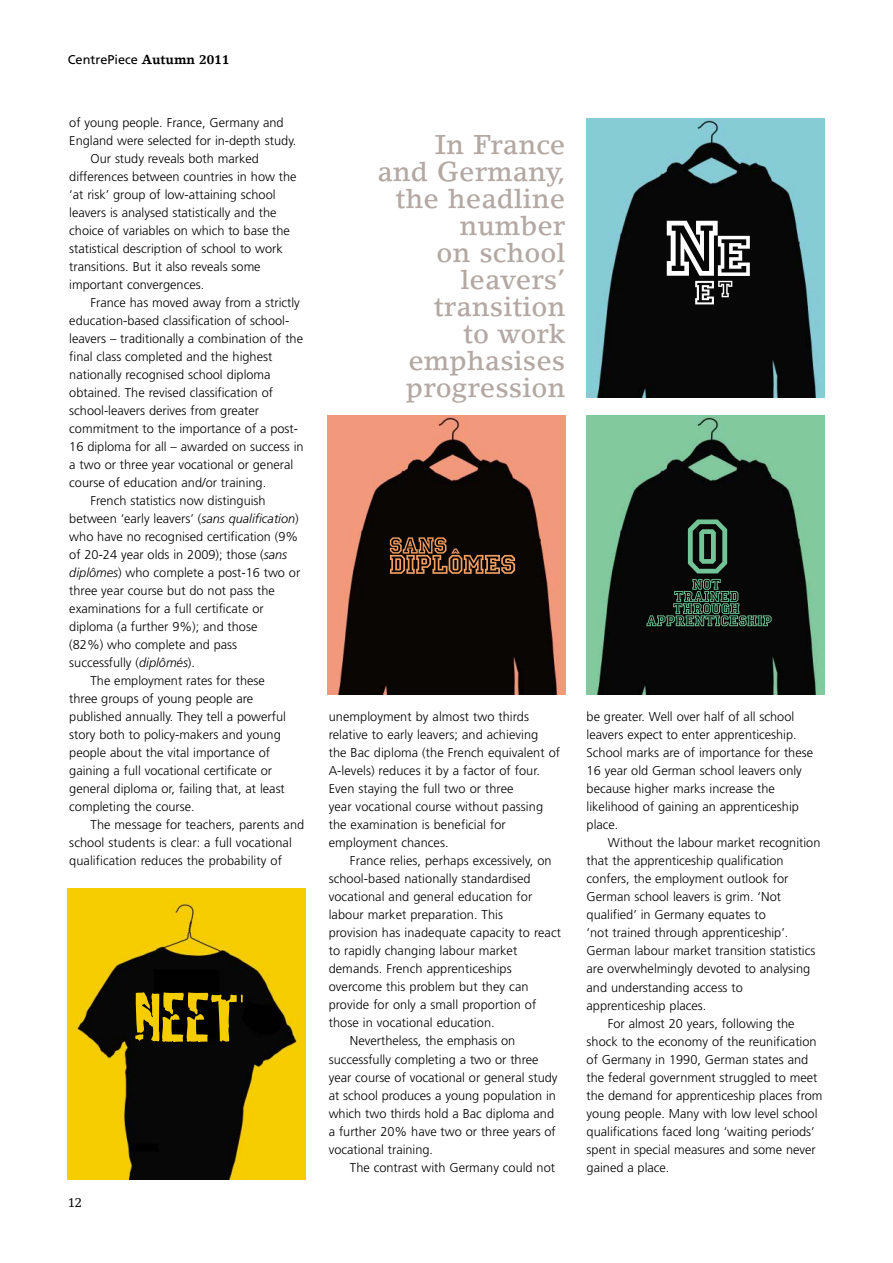
<style>
.page{position:relative;width:893px;height:1263px;background:#fff}
.page>*{position:absolute;margin:0;border:0;box-sizing:border-box;transform-origin:0 0}
.t1{font:500 27px/27px "Lino Letter";color:#b3a8a3;text-align:right}
.t2{font:300 12.75px/18px "Frutiger";color:#000}
.t3{font:12.75px "Frutiger";color:#000}
.t4{font:12.75px "Lino Letter";color:#000}
.s1{font-family:"Lino Letter";font-weight:700}
.s2{font-style:italic}
</style>
<div class="page">
<img style="left:68px;top:888px;width:238px;height:291px">
<img style="left:135px;top:992px;width:73px;height:50px">
<img style="left:587px;top:118px;width:238px;height:279px">
<img style="left:718px;top:236px;width:32px;height:40px">
<img style="left:667px;top:221px;width:51px;height:55px">
<img style="left:695px;top:281px;width:19px;height:23px">
<img style="left:718px;top:281px;width:14px;height:16px">
<img style="left:587px;top:415px;width:238px;height:279px">
<img style="left:692px;top:579px;width:29px;height:11px">
<img style="left:673px;top:591px;width:66px;height:23px">
<img style="left:646px;top:615px;width:92px;height:11px">
<img style="left:688px;top:519px;width:39px;height:54px">
<img style="left:327px;top:415px;width:238px;height:279px">
<img style="left:390px;top:537px;width:93px;height:37px">
<p class="t3" style="left:68px;top:55px;width:163px">CentrePiece <span class="s1">Autumn 2011</span></p>
<p class="t2" style="left:69px;top:115px;width:216px">of young people. France, Germany and</p>
<p class="t2" style="left:69px;top:133px;width:229px">England were selected for in-depth study.</p>
<p class="t2" style="left:91px;top:151px;width:170px">Our study reveals both marked</p>
<p class="t2" style="left:69px;top:169px;width:229px">differences between countries in how the</p>
<p class="t2" style="left:69px;top:187px;width:208px">‘at risk’ group of low-attaining school</p>
<p class="t2" style="left:69px;top:205px;width:209px">leavers is analysed statistically and the</p>
<p class="t2" style="left:69px;top:223px;width:222px">choice of variables on which to base the</p>
<p class="t2" style="left:69px;top:241px;width:215px">statistical description of school to work</p>
<p class="t2" style="left:69px;top:259px;width:193px">transitions. But it also reveals some</p>
<p class="t2" style="left:69px;top:277px;width:136px">important convergences.</p>
<p class="t2" style="left:91px;top:295px;width:211px">France has moved away from a strictly</p>
<p class="t2" style="left:69px;top:313px;width:221px">education-based classification of school-</p>
<p class="t2" style="left:69px;top:331px;width:235px">leavers – traditionally a combination of the</p>
<p class="t2" style="left:69px;top:349px;width:204px">final class completed and the highest</p>
<p class="t2" style="left:69px;top:367px;width:203px">nationally recognised school diploma</p>
<p class="t2" style="left:69px;top:385px;width:205px">obtained. The revised classification of</p>
<p class="t2" style="left:69px;top:403px;width:191px">school-leavers derives from greater</p>
<p class="t2" style="left:69px;top:421px;width:230px">commitment to the importance of a post-</p>
<p class="t2" style="left:69px;top:439px;width:236px">16 diploma for all – awarded on success in</p>
<p class="t2" style="left:69px;top:457px;width:225px">a two or three year vocational or general</p>
<p class="t2" style="left:69px;top:475px;width:198px">course of education and/or training.</p>
<p class="t2" style="left:91px;top:493px;width:177px">French statistics now distinguish</p>
<p class="t2" style="left:69px;top:511px;width:231px">between ‘early leavers’ (<span class="s2">sans qualification</span>)</p>
<p class="t2" style="left:69px;top:529px;width:230px">who have no recognised certification (9%</p>
<p class="t2" style="left:69px;top:547px;width:219px">of 20-24 year olds in 2009); those (<span class="s2">sans</span></p>
<p class="t2" style="left:69px;top:565px;width:232px"><span class="s2">diplômes</span>) who complete a post-16 two or</p>
<p class="t2" style="left:69px;top:583px;width:207px">three year course but do not pass the</p>
<p class="t2" style="left:69px;top:601px;width:196px">examinations for a full certificate or</p>
<p class="t2" style="left:69px;top:619px;width:190px">diploma (a further 9%); and those</p>
<p class="t2" style="left:69px;top:637px;width:169px">(82%) who complete and pass</p>
<p class="t2" style="left:69px;top:655px;width:127px">successfully (<span class="s2">diplômés</span>).</p>
<p class="t2" style="left:91px;top:673px;width:176px">The employment rates for these</p>
<p class="t2" style="left:69px;top:691px;width:185px">three groups of young people are</p>
<p class="t2" style="left:69px;top:709px;width:218px">published annually. They tell a powerful</p>
<p class="t2" style="left:69px;top:727px;width:213px">story both to policy-makers and young</p>
<p class="t2" style="left:69px;top:745px;width:202px">people about the vital importance of</p>
<p class="t2" style="left:69px;top:763px;width:204px">gaining a full vocational certificate or</p>
<p class="t2" style="left:69px;top:781px;width:217px">general diploma or, failing that, at least</p>
<p class="t2" style="left:69px;top:799px;width:127px">completing the course.</p>
<p class="t2" style="left:91px;top:817px;width:215px">The message for teachers, parents and</p>
<p class="t2" style="left:69px;top:835px;width:224px">school students is clear: a full vocational</p>
<p class="t2" style="left:69px;top:853px;width:214px">qualification reduces the probability of</p>
<p class="t4" style="left:68px;top:1198px;width:16px">12</p>
<h1 class="t1" style="left:377px;top:134px;width:189px">In France<br>and Germany, the headline number<br>on school leavers’ transition<br>to work emphasises progression</h1>
<p class="t2" style="left:329px;top:709px;width:233px">unemployment by almost two thirds relative to early leavers; and achieving<br>the Bac diploma (the French equivalent of A-levels) reduces it by a factor of four.<br>Even staying the full two or three<br>year vocational course without passing the examination is beneficial for employment chances.</p>
<p class="t2" style="left:350px;top:853px;width:203px">France relies, perhaps excessively, on</p>
<p class="t2" style="left:329px;top:871px;width:203px">school-based nationally standardised</p>
<p class="t2" style="left:329px;top:889px;width:205px">vocational and general education for</p>
<p class="t2" style="left:329px;top:907px;width:176px">labour market preparation. This</p>
<p class="t2" style="left:329px;top:925px;width:234px">provision has inadequate capacity to react</p>
<p class="t2" style="left:329px;top:943px;width:190px">to rapidly changing labour market</p>
<p class="t2" style="left:329px;top:961px;width:184px">demands. French apprenticeships</p>
<p class="t2" style="left:329px;top:979px;width:201px">overcome this problem but they can</p>
<p class="t2" style="left:329px;top:997px;width:209px">provide for only a small proportion of</p>
<p class="t2" style="left:329px;top:1015px;width:168px">those in vocational education.</p>
<p class="t2" style="left:350px;top:1033px;width:167px">Nevertheless, the emphasis on</p>
<p class="t2" style="left:329px;top:1051px;width:211px">successfully completing a two or three</p>
<p class="t2" style="left:329px;top:1069px;width:230px">year course of vocational or general study</p>
<p class="t2" style="left:329px;top:1087px;width:229px">at school produces a young population in</p>
<p class="t2" style="left:329px;top:1105px;width:227px">which two thirds hold a Bac diploma and</p>
<p class="t2" style="left:329px;top:1123px;width:229px">a further 20% have two or three years of</p>
<p class="t2" style="left:329px;top:1141px;width:106px">vocational training.</p>
<p class="t2" style="left:350px;top:1159px;width:207px">The contrast with Germany could not</p>
<p class="t2" style="left:587px;top:709px;width:228px">be greater. Well over half of all school leavers expect to enter apprenticeship.<br>School marks are of importance for these 16 year old German school leavers only because higher marks increase the likelihood of gaining an apprenticeship place.</p>
<p class="t2" style="left:608px;top:835px;width:214px">Without the labour market recognition</p>
<p class="t2" style="left:587px;top:853px;width:199px">that the apprenticeship qualification</p>
<p class="t2" style="left:587px;top:871px;width:203px">confers, the employment outlook for</p>
<p class="t2" style="left:587px;top:889px;width:196px">German school leavers is grim. ‘Not</p>
<p class="t2" style="left:587px;top:907px;width:181px">qualified’ in Germany equates to</p>
<p class="t2" style="left:587px;top:925px;width:203px">‘not trained through apprenticeship’.</p>
<p class="t2" style="left:587px;top:943px;width:230px">German labour market transition statistics</p>
<p class="t2" style="left:587px;top:961px;width:225px">are overwhelmingly devoted to analysing</p>
<p class="t2" style="left:587px;top:979px;width:158px">and understanding access to</p>
<p class="t2" style="left:587px;top:997px;width:121px">apprenticeship places.</p>
<p class="t2" style="left:608px;top:1015px;width:188px">For almost 20 years, following the</p>
<p class="t2" style="left:587px;top:1033px;width:231px">shock to the economy of the reunification</p>
<p class="t2" style="left:587px;top:1051px;width:223px">of Germany in 1990, German states and</p>
<p class="t2" style="left:587px;top:1069px;width:232px">the federal government struggled to meet</p>
<p class="t2" style="left:587px;top:1087px;width:237px">the demand for apprenticeship places from</p>
<p class="t2" style="left:587px;top:1105px;width:232px">young people. Many with low level school</p>
<p class="t2" style="left:587px;top:1123px;width:230px">qualifications faced long ‘waiting periods’</p>
<p class="t2" style="left:587px;top:1141px;width:231px">spent in special measures and some never</p>
<p class="t2" style="left:587px;top:1159px;width:84px">gained a place.</p>
</div>
